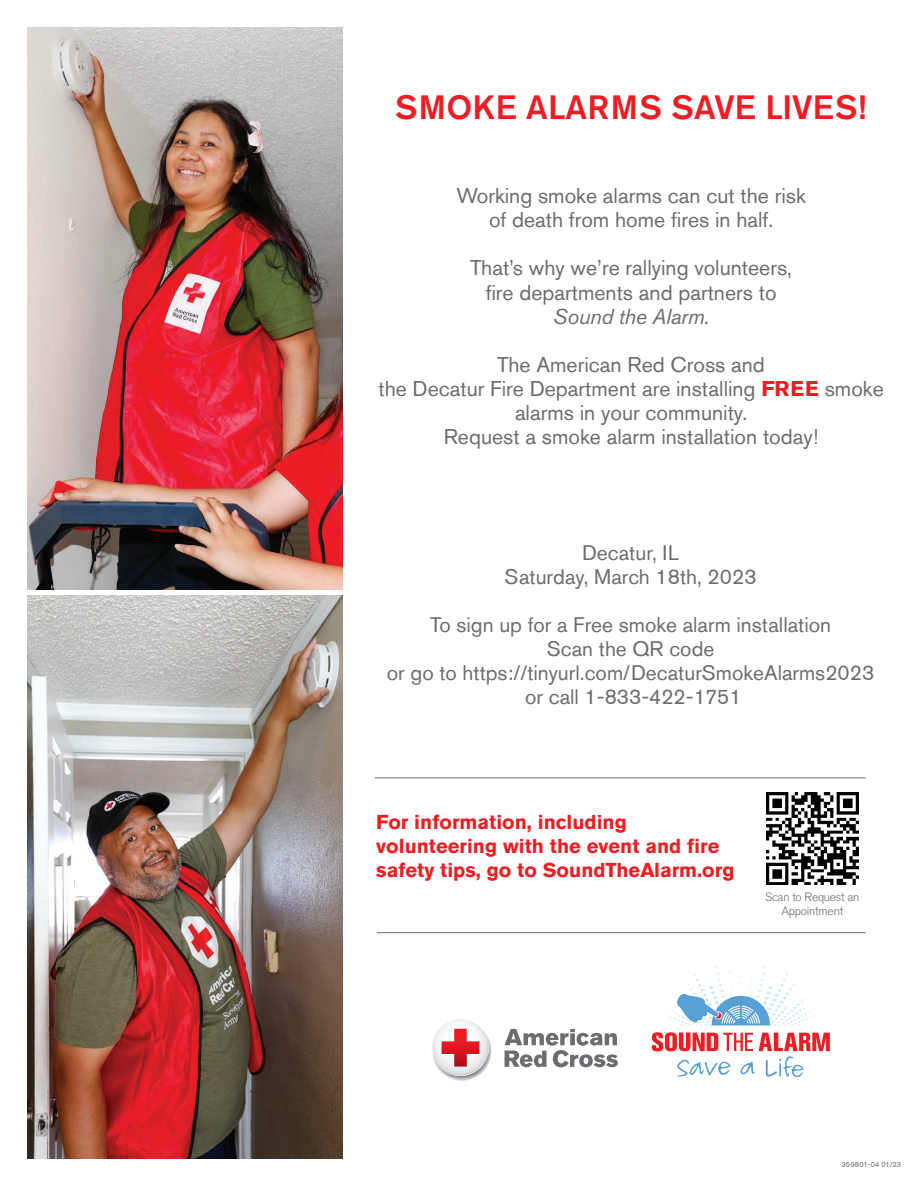
<style>
.page{position:relative;width:918px;height:1188px;background:#fff}
.page>*{position:absolute;margin:0;border:0;box-sizing:border-box;transform-origin:0 0}
.t1{font:500 33.6px "Akzidenz Grotesk Std";letter-spacing:.005em;color:#ee1d23}
.t2{font:21.3px/24.2px "Akzidenz Grotesk Std";color:#6c6d70;text-align:center}
.t3{font:italic 21.3px "Akzidenz Grotesk Std";letter-spacing:-.01em;color:#6c6d70}
.t4{font:21px/24px "Akzidenz Grotesk Std";color:#6c6d70;text-align:center}
.t5{font:700 20.1px/24px "Akzidenz Grotesk Std";color:#ee1d23}
.t6{font:300 12px/13.5px "Akzidenz Grotesk Std";letter-spacing:-.02em;color:#6c6d70;text-align:center}
.t7{font:7.5px "Akzidenz Grotesk Std";letter-spacing:.01em;color:#6c6d70}
.s1{font-weight:700;color:#ee1d23}
</style>
<div class="page">
<img style="left:27px;top:596px;width:315px;height:563px">
<img style="left:27px;top:27px;width:315px;height:563px">
<svg style="left:432px;top:1019px;width:186px;height:62px"></svg>
<svg style="left:654px;top:1032px;width:174px;height:43px"></svg>
<svg style="left:667px;top:967px;width:148px;height:59px"></svg>
<div style="left:652px;top:965px;width:178px;height:112px;border:1px solid #fff"></div>
<img style="left:767px;top:793px;width:92px;height:92px">
<hr style="left:375px;top:778px;width:491px;height:1px;background:#6c6d70">
<hr style="left:377px;top:932px;width:489px;height:1px;background:#6c6d70">
<h1 class="t1" style="left:395px;top:87px;width:473px">SMOKE ALARMS SAVE LIVES!</h1>
<p class="t2" style="left:456px;top:183px;width:351px">Working smoke alarms can cut the risk of death from home fires in half.</p>
<p class="t2" style="left:470px;top:256px;width:323px">That’s why we’re rallying volunteers, fire departments and partners to</p>
<p class="t3" style="left:553px;top:303px;width:158px">Sound the Alarm.</p>
<p class="t2" style="left:378px;top:352px;width:507px">The American Red Cross and<br>the Decatur Fire Department are installing <span class="s1">FREE</span> smoke alarms in your community.<br>Request a smoke alarm installation today!</p>
<p class="t4" style="left:505px;top:540px;width:254px">Decatur, IL<br>Saturday, March 18th, 2023</p>
<p class="t4" style="left:387px;top:612px;width:489px">To sign up for a Free smoke alarm installation<br>Scan the QR code<br>or go to https://tinyurl.com/DecaturSmokeAlarms2023 or call 1-833-422-1751</p>
<p class="t5" style="left:376px;top:810px;width:360px">For information, including volunteering with the event and fire safety tips, go to SoundTheAlarm.org</p>
<p class="t6" style="left:765px;top:890px;width:96px">Scan to Request an<br>Appointment</p>
<p class="t7" style="left:842px;top:1160px;width:61px">359801-04 01/23</p>
</div>
